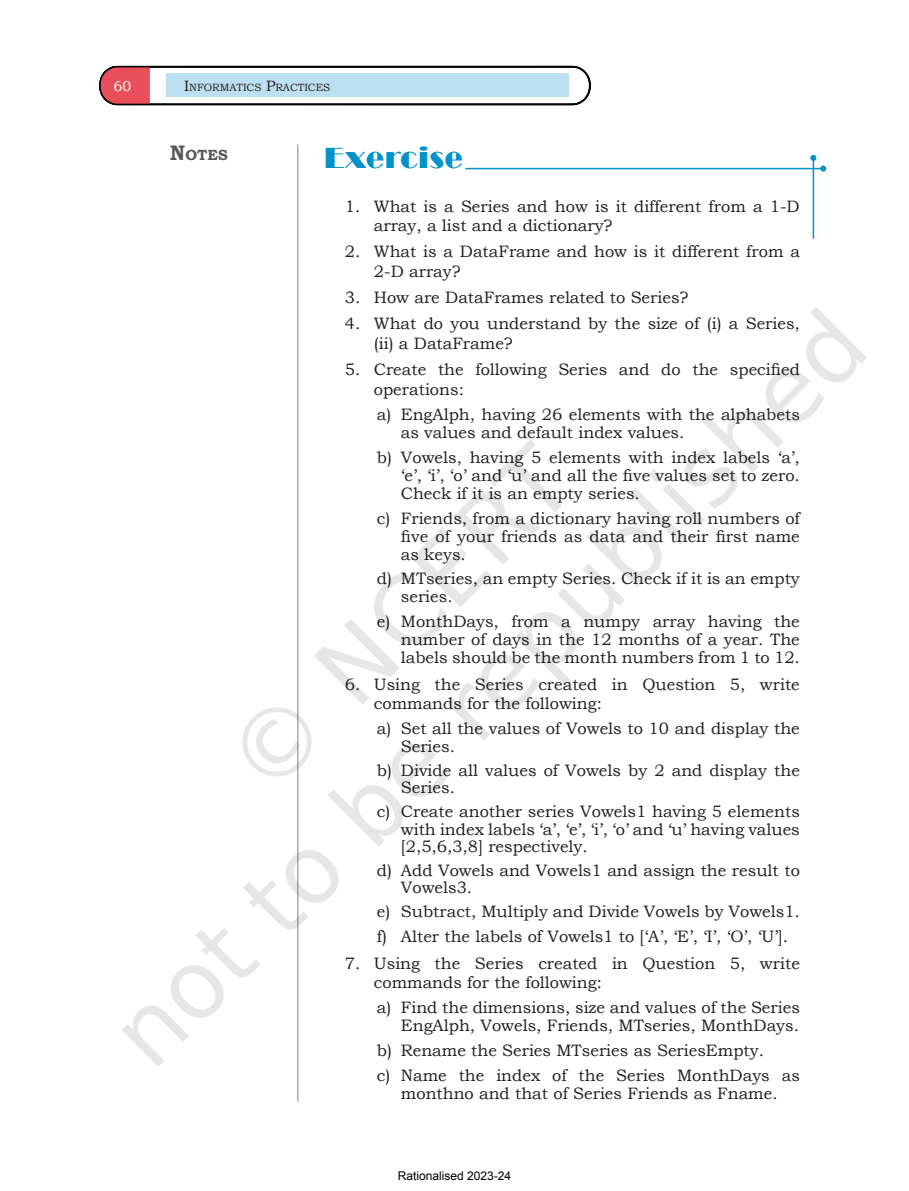
<style>
.page{position:relative;width:909px;height:1191px;background:#fff}
.page>*{position:absolute;margin:0;border:0;box-sizing:border-box;transform-origin:0 0}
.t1{font:30px "Broadway";letter-spacing:.025em;color:#0092c8}
.t2{font:16.5px/18px "Bookman Old Style";color:#231f20}
.t3{font:700 14.7px "Bookman Old Style";color:#57585a}
.t4{font:14.25px "Bookman Old Style";color:#fff}
.t5{font:12px "Arial";color:#000}
.t6{font:10.5px "Bookman Old Style";color:#231f20}
.s1{font-size:15px}
.s2{font-size:21px}
</style>
<div class="page">
<img style="left:99px;top:65px;width:728px;height:145px">
<img style="left:122px;top:210px;width:745px;height:892px">
<p class="t4" style="left:114px;top:77px;width:19px">60</p>
<p class="t6" style="left:184px;top:80px;width:148px"><span class="s1">I</span>NFORMATICS <span class="s1">P</span>RACTICES</p>
<p class="t3" style="left:170px;top:144px;width:59px"><span class="s2">N</span>OTES</p>
<h1 class="t1" style="left:324px;top:140px;width:140px">Exercise</h1>
<p class="t2" style="left:374px;top:196px;width:427px;line-height:19.5px;text-indent:-29px">1. What is a Series and how is it different from a 1-D array, a list and a dictionary?</p>
<p class="t2" style="left:374px;top:242px;width:427px;line-height:19.5px;text-indent:-29px">2. What is a DataFrame and how is it different from a<br>2-D array?</p>
<p class="t2" style="left:345px;top:289px;width:345px">3. How are DataFrames related to Series?</p>
<p class="t2" style="left:374px;top:314px;width:427px;line-height:19.5px;text-indent:-29px">4. What do you understand by the size of (i) a Series, (ii) a DataFrame?</p>
<p class="t2" style="left:374px;top:360px;width:427px;line-height:19.8px;text-indent:-29px">5. Create the following Series and do the specified operations:</p>
<p class="t2" style="left:401px;top:405px;width:400px;text-indent:-24px">a) EngAlph, having 26 elements with the alphabets as values and default index values.</p>
<p class="t2" style="left:401px;top:448px;width:400px;text-align:justify;text-indent:-24px">b) Vowels, having 5 elements with index labels ‘a’, ‘e’, ‘i’, ‘o’ and ‘u’ and all the five values set to zero.<br>Check if it is an empty series.</p>
<p class="t2" style="left:401px;top:509px;width:400px;text-align:justify;text-indent:-24px">c) Friends, from a dictionary having roll numbers of five of your friends as data and their first name as keys.</p>
<p class="t2" style="left:401px;top:570px;width:400px;text-indent:-24px">d) MTseries, an empty Series. Check if it is an empty series.</p>
<p class="t2" style="left:401px;top:612px;width:400px;text-align:justify;text-indent:-24px">e) MonthDays, from a numpy array having the number of days in the 12 months of a year. The labels should be the month numbers from 1 to 12.</p>
<p class="t2" style="left:374px;top:674px;width:427px;line-height:19.8px;text-indent:-29px">6. Using the Series created in Question 5, write commands for the following:</p>
<p class="t2" style="left:401px;top:719px;width:400px;text-indent:-24px">a) Set all the values of Vowels to 10 and display the<br>Series.</p>
<p class="t2" style="left:401px;top:762px;width:400px;line-height:17.2px;text-indent:-24px">b) Divide all values of Vowels by 2 and display the<br>Series.</p>
<p class="t2" style="left:401px;top:803px;width:400px;line-height:17.2px;text-align:justify;text-indent:-24px">c) Create another series Vowels1 having 5 elements with index labels ‘a’, ‘e’, ‘i’, ‘o’ and ‘u’ having values [2,5,6,3,8] respectively.</p>
<p class="t2" style="left:401px;top:862px;width:400px;line-height:17.2px;text-indent:-24px">d) Add Vowels and Vowels1 and assign the result to<br>Vowels3.</p>
<p class="t2" style="left:377px;top:899px;width:424px;line-height:24.8px">e) Subtract, Multiply and Divide Vowels by Vowels1. f) Alter the labels of Vowels1 to [‘A’, ‘E’, ‘I’, ‘O’, ‘U’].</p>
<p class="t2" style="left:374px;top:953px;width:427px;line-height:19.8px;text-indent:-29px">7. Using the Series created in Question 5, write commands for the following:</p>
<p class="t2" style="left:377px;top:998px;width:424px;text-align:right">a) Find the dimensions, size and values of the Series<br>EngAlph, Vowels, Friends, MTseries, MonthDays.</p>
<p class="t2" style="left:377px;top:1038px;width:424px;line-height:24.8px">b) Rename the Series MTseries as SeriesEmpty.<br>c) Name the index of the Series MonthDays as</p>
<p class="t2" style="left:401px;top:1084px;width:378px">monthno and that of Series Friends as Fname.</p>
<p class="t5" style="left:398px;top:1167px;width:115px">Rationalised 2023-24</p>
</div>
